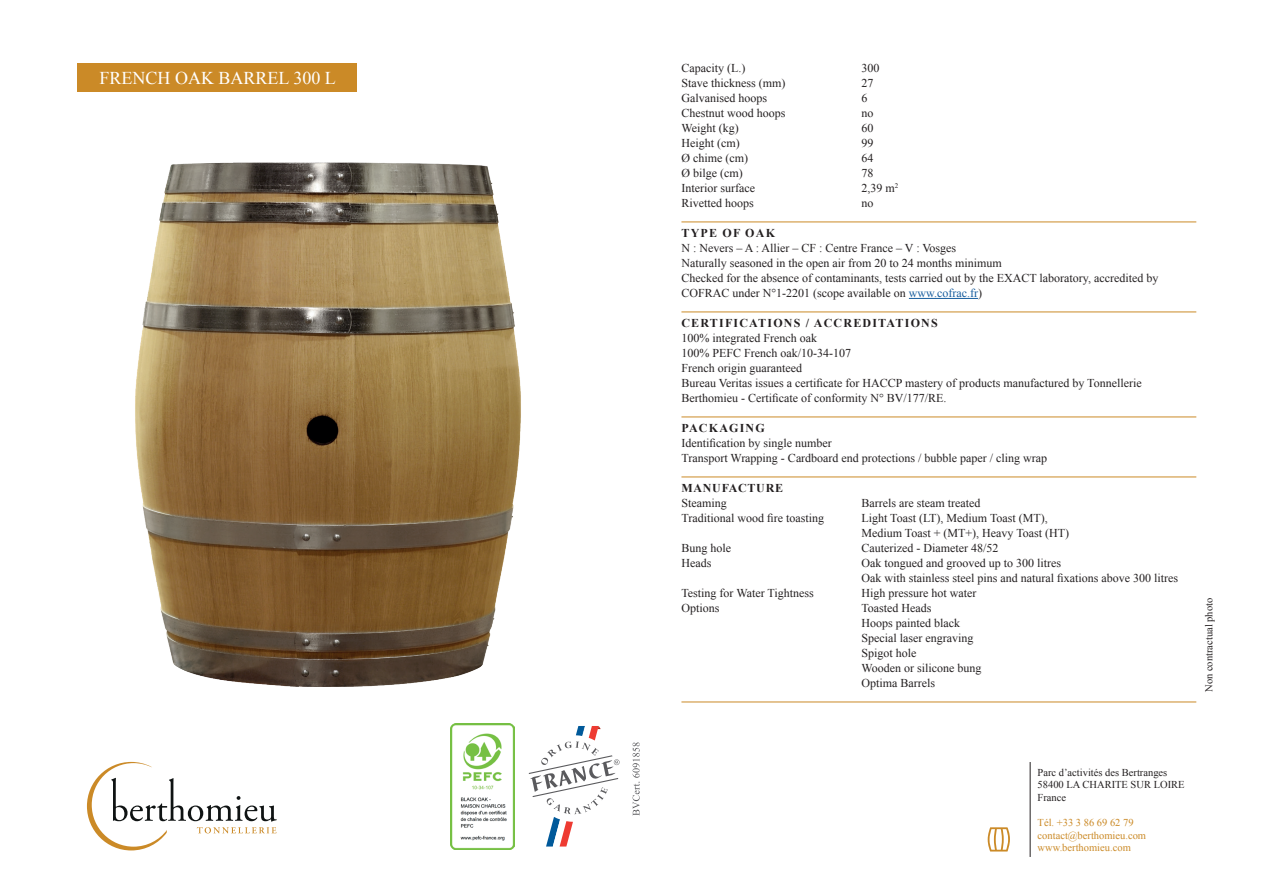
<style>
.page{position:relative;width:1263px;height:893px;background:#fff}
.page>*{position:absolute;margin:0;border:0;box-sizing:border-box;transform-origin:0 0}
.t1{font:18px "Times New Roman";color:#fff}
.t2{font:12px/15px "Times New Roman";color:#231f20}
.t3{font:700 12px "Times New Roman";letter-spacing:.1em;color:#231f20}
.t4{font:700 12px "Times New Roman";letter-spacing:.06em;color:#231f20}
.t5{font:10.5px/12.6px "Times New Roman";color:#231f20}
.t6{font:10.5px/12.6px "Times New Roman";color:#cb8a27}
.s1{color:#175d9e}
</style>
<div class="page">
<hr style="left:909px;top:298px;width:69px;height:1px;background:#175d9e">
<hr style="left:681px;top:222px;width:515px;height:1px;background:#cb8a27">
<hr style="left:681px;top:312px;width:515px;height:1px;background:#cb8a27">
<hr style="left:681px;top:417px;width:515px;height:1px;background:#cb8a27">
<hr style="left:681px;top:477px;width:515px;height:1px;background:#cb8a27">
<hr style="left:681px;top:702px;width:515px;height:1px;background:#cb8a27">
<div style="left:78px;top:64px;width:279px;height:28px;background:#cb8a27"></div>
<svg style="left:87px;top:762px;width:190px;height:88px"></svg>
<hr style="left:1030px;top:762px;width:1px;height:95px;background:#231f20">
<svg style="left:988px;top:827px;width:22px;height:24px"></svg>
<img style="left:135px;top:162px;width:386px;height:525px">
<img style="left:451px;top:723px;width:63px;height:127px">
<svg style="left:633px;top:742px;width:7px;height:74px"></svg>
<svg style="left:529px;top:726px;width:91px;height:120px"></svg>
<h1 class="t1" style="left:100px;top:66px;width:238px">FRENCH OAK BARREL 300 L</h1>
<p class="t2" style="left:681px;top:60px;width:65px">Capacity (L.)</p>
<p class="t2" style="left:861px;top:60px;width:19px">300</p>
<p class="t2" style="left:681px;top:75px;width:105px">Stave thickness (mm)</p>
<p class="t2" style="left:861px;top:75px;width:13px">27</p>
<p class="t2" style="left:681px;top:90px;width:87px">Galvanised hoops</p>
<p class="t2" style="left:861px;top:90px;width:7px">6</p>
<p class="t2" style="left:681px;top:105px;width:106px">Chestnut wood hoops</p>
<p class="t2" style="left:861px;top:105px;width:13px">no</p>
<p class="t2" style="left:681px;top:120px;width:59px">Weight (kg)</p>
<p class="t2" style="left:861px;top:120px;width:13px">60</p>
<p class="t2" style="left:681px;top:135px;width:60px">Height (cm)</p>
<p class="t2" style="left:861px;top:135px;width:13px">99</p>
<p class="t2" style="left:681px;top:150px;width:68px">Ø chime (cm)</p>
<p class="t2" style="left:861px;top:150px;width:13px">64</p>
<p class="t2" style="left:681px;top:165px;width:63px">Ø bilge (cm)</p>
<p class="t2" style="left:861px;top:165px;width:13px">78</p>
<p class="t2" style="left:681px;top:180px;width:75px">Interior surface</p>
<p class="t2" style="left:861px;top:180px;width:38px">2,39 m<sup>2</sup></p>
<p class="t2" style="left:681px;top:195px;width:74px">Rivetted hoops</p>
<p class="t2" style="left:861px;top:195px;width:13px">no</p>
<p class="t3" style="left:681px;top:225px;width:95px">TYPE OF OAK</p>
<p class="t2" style="left:681px;top:240px;width:478px">N : Nevers – A : Allier – CF : Centre France – V : Vosges<br>Naturally seasoned in the open air from 20 to 24 months minimum<br>Checked for the absence of contaminants, tests carried out by the EXACT laboratory, accredited by COFRAC under N°1-2201 (scope available on <span class="s1">www.cofrac.fr</span>)</p>
<p class="t3" style="left:681px;top:315px;width:258px">CERTIFICATIONS / ACCREDITATIONS</p>
<p class="t2" style="left:681px;top:330px;width:462px">100% integrated French oak<br>100% PEFC French oak/10-34-107<br>French origin guaranteed<br>Bureau Veritas issues a certificate for HACCP mastery of products manufactured by Tonnellerie Berthomieu - Certificate of conformity N° BV/177/RE.</p>
<p class="t3" style="left:681px;top:420px;width:85px">PACKAGING</p>
<p class="t2" style="left:681px;top:435px;width:367px">Identification by single number<br>Transport Wrapping - Cardboard end protections / bubble paper / cling wrap</p>
<p class="t4" style="left:681px;top:480px;width:103px">MANUFACTURE</p>
<p class="t2" style="left:681px;top:495px;width:47px">Steaming</p>
<p class="t2" style="left:861px;top:495px;width:120px">Barrels are steam treated</p>
<p class="t2" style="left:681px;top:510px;width:144px">Traditional wood fire toasting</p>
<p class="t2" style="left:861px;top:510px;width:209px">Light Toast (LT), Medium Toast (MT),<br>Medium Toast + (MT+), Heavy Toast (HT)</p>
<p class="t2" style="left:681px;top:540px;width:51px">Bung hole</p>
<p class="t2" style="left:861px;top:540px;width:138px">Cauterized - Diameter 48/52</p>
<p class="t2" style="left:681px;top:555px;width:31px">Heads</p>
<p class="t2" style="left:861px;top:555px;width:318px">Oak tongued and grooved up to 300 litres<br>Oak with stainless steel pins and natural fixations above 300 litres</p>
<p class="t2" style="left:681px;top:585px;width:134px">Testing for Water Tightness</p>
<p class="t2" style="left:861px;top:585px;width:116px">High pressure hot water</p>
<p class="t2" style="left:681px;top:600px;width:40px">Options</p>
<p class="t2" style="left:861px;top:600px;width:122px">Toasted Heads<br>Hoops painted black<br>Special laser engraving<br>Spigot hole<br>Wooden or silicone bung<br>Optima Barrels</p>
<p class="t5" style="left:1202px;top:692px;width:95px;rotate:-90deg">Non contractual photo</p>
<p class="t5" style="left:1037px;top:765px;width:148px">Parc d’activités des Bertranges<br>58400 LA CHARITE SUR LOIRE<br>France</p>
<p class="t6" style="left:1037px;top:816px;width:110px">Tél. +33 3 86 69 62 79 contact@berthomieu.com www.berthomieu.com</p>
</div>
